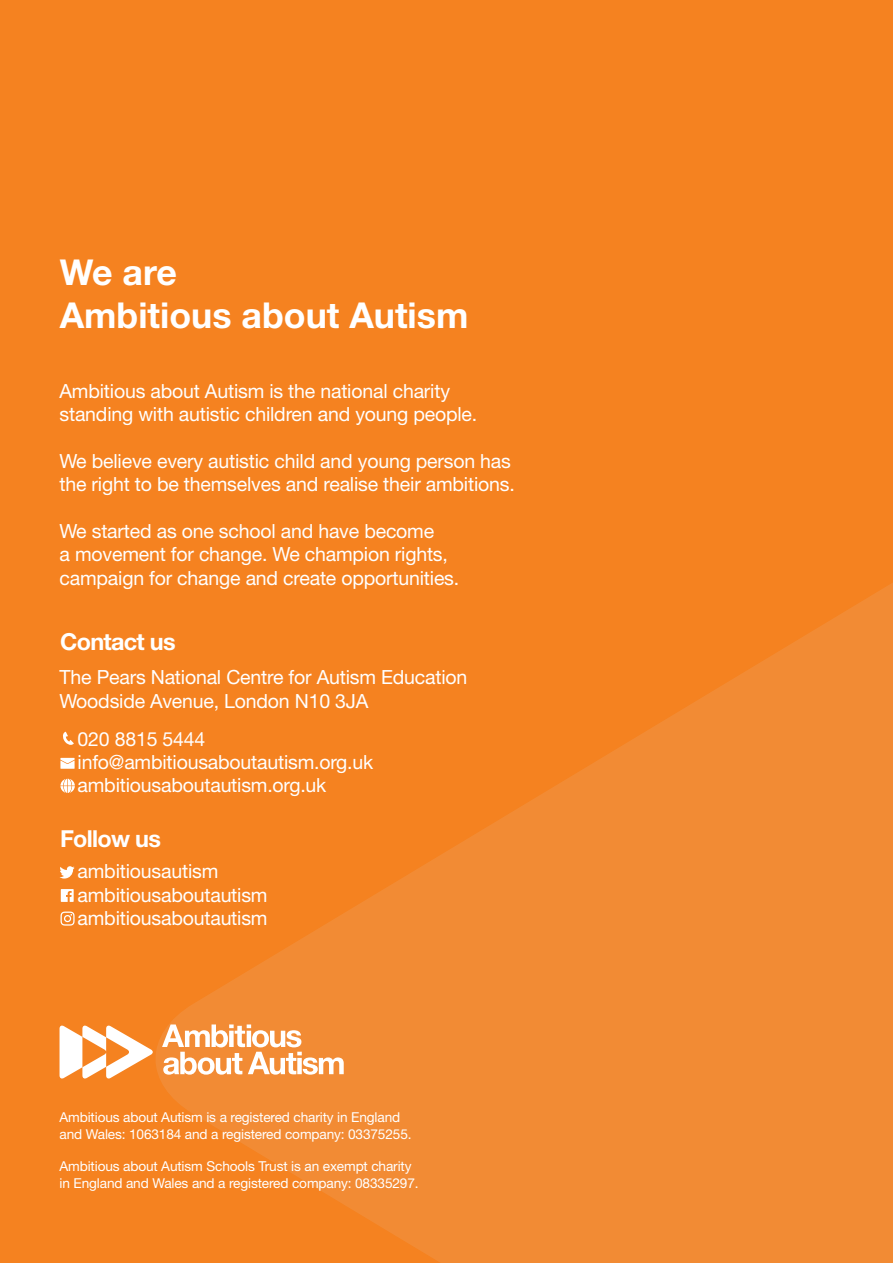
<style>
.page{position:relative;width:893px;height:1263px;background:#f58220}
.page>*{position:absolute;margin:0;border:0;box-sizing:border-box;transform-origin:0 0}
.t1{font:700 35.7px/42.9px "Helvetica Neue LT Std";color:#fff}
.t2{font:700 23.4px "Helvetica Neue LT Std";letter-spacing:-.03em;color:#fff}
.t3{font:19.5px/23.4px "Helvetica Neue LT Std";letter-spacing:-.01em;color:#fff}
.t4{font:13.65px/16.4px "Helvetica Neue LT Std";letter-spacing:-.01em;color:#fff}
</style>
<div class="page">
<svg style="left:156px;top:583px;width:737px;height:680px;fill:#f28b34"></svg>
<svg style="left:60px;top:1025px;width:93px;height:54px"></svg>
<svg style="left:162px;top:1024px;width:182px;height:51px;background:#f6b47c"></svg>
<svg style="left:63px;top:732px;width:11px;height:13px"></svg>
<svg style="left:60px;top:758px;width:15px;height:11px"></svg>
<svg style="left:60px;top:779px;width:15px;height:14px"></svg>
<svg style="left:59px;top:866px;width:16px;height:12px"></svg>
<svg style="left:61px;top:889px;width:13px;height:13px"></svg>
<svg style="left:61px;top:911px;width:14px;height:15px"></svg>
<h1 class="t1" style="left:60px;top:250px;width:410px">We are<br>Ambitious about Autism</h1>
<p class="t3" style="left:60px;top:378px;width:419px">Ambitious about Autism is the national charity standing with autistic children and young people.</p>
<p class="t3" style="left:60px;top:449px;width:457px">We believe every autistic child and young person has the right to be themselves and realise their ambitions.</p>
<p class="t3" style="left:60px;top:519px;width:401px">We started as one school and have become<br>a movement for change. We champion rights, campaign for change and create opportunities.</p>
<p class="t2" style="left:60px;top:627px;width:117px">Contact us</p>
<p class="t3" style="left:60px;top:665px;width:409px">The Pears National Centre for Autism Education<br>Woodside Avenue, London N10 3JA</p>
<p class="t3" style="left:78px;top:726px;width:297px">020 8815 5444 info@ambitiousaboutautism.org.uk ambitiousaboutautism.org.uk</p>
<p class="t2" style="left:60px;top:824px;width:102px">Follow us</p>
<p class="t3" style="left:78px;top:859px;width:192px">ambitiousautism ambitiousaboutautism ambitiousaboutautism</p>
<p class="t4" style="left:60px;top:1109px;width:354px">Ambitious about Autism is a registered charity in England and Wales: 1063184 and a registered company: 03375255.</p>
<p class="t4" style="left:60px;top:1158px;width:361px">Ambitious about Autism Schools Trust is an exempt charity in England and Wales and a registered company: 08335297.</p>
</div>
